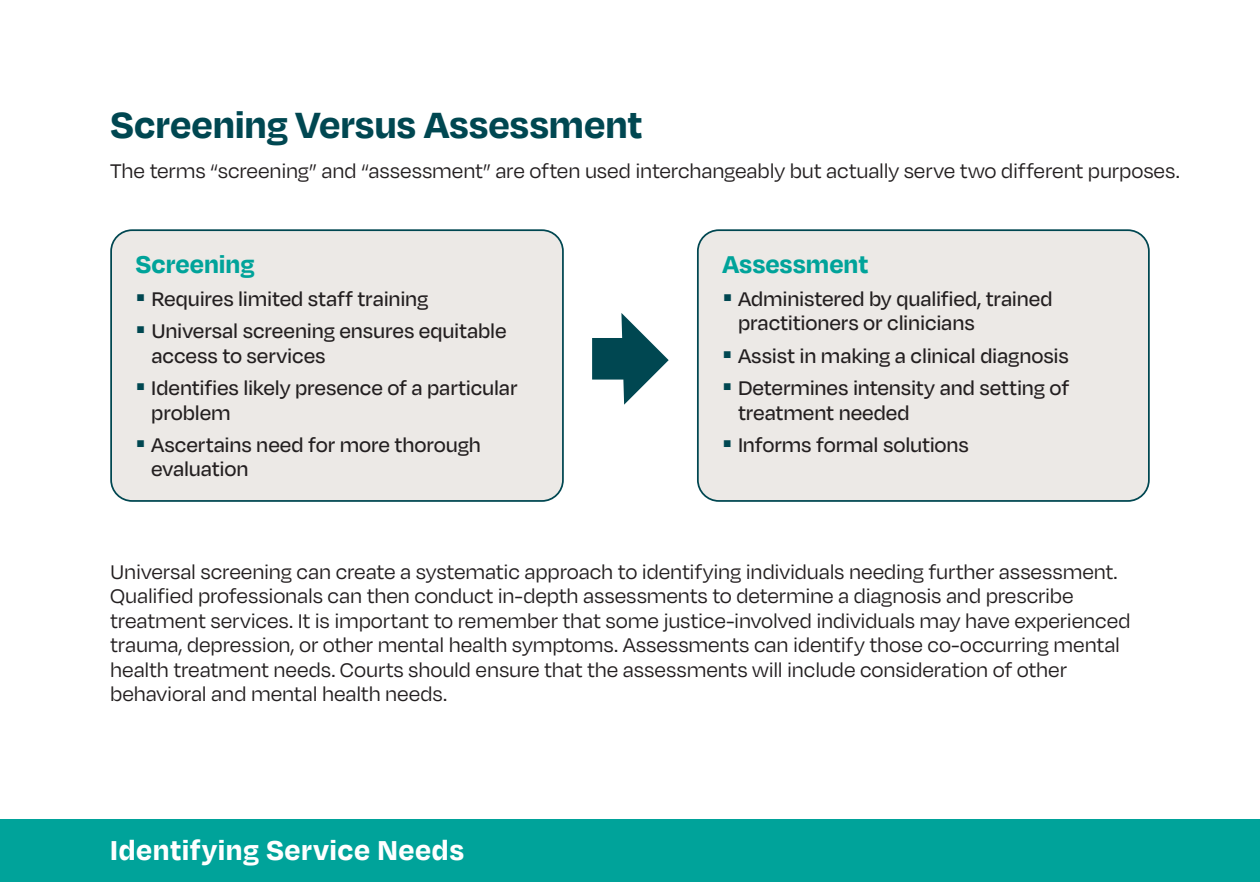
<style>
.page{position:relative;width:1260px;height:882px;background:#fff}
.page>*{position:absolute;margin:0;border:0;box-sizing:border-box;transform-origin:0 0}
.t1{font:700 42px "Degular";letter-spacing:-.005em;color:#004751}
.t2{font:700 31.5px "Degular";letter-spacing:.02em;color:#fff}
.t3{font:700 28px "Degular";color:#00a39a}
.t4{font:22.75px/24.5px "Degular";letter-spacing:-.005em;color:#231f20}
.t5{font:500 22.75px/32.4px "Degular";letter-spacing:-.005em;color:#231f20}
</style>
<div class="page">
<div style="left:0;top:819px;width:1260px;height:63px;background:#00a39a"></div>
<div style="left:111px;top:230px;width:452px;height:271px;background:#ece9e6;border-radius:21px"></div>
<div style="left:110px;top:229px;width:454px;height:273px;border:2px solid #004751;border-radius:21px"></div>
<div style="left:698px;top:230px;width:451px;height:271px;background:#ece9e6;border-radius:21px"></div>
<div style="left:697px;top:229px;width:453px;height:273px;border:2px solid #004751;border-radius:21px"></div>
<svg style="left:592px;top:313px;width:77px;height:92px"></svg>
<h1 class="t1" style="left:110px;top:99px;width:534px">Screening Versus Assessment</h1>
<p class="t4" style="left:110px;top:158px;width:1071px">The terms “screening” and “assessment” are often used interchangeably but actually serve two different purposes.</p>
<p class="t3" style="left:136px;top:247px;width:120px">Screening</p>
<p class="t5" style="left:151px;top:282px;width:357px">Requires limited staff training<br>Universal screening ensures equitable</p>
<p class="t5" style="left:151px;top:338px;width:368px">access to services<br>Identifies likely presence of a particular</p>
<p class="t5" style="left:151px;top:395px;width:331px">problem<br>Ascertains need for more thorough</p>
<p class="t5" style="left:151px;top:452px;width:99px">evaluation</p>
<p class="t3" style="left:722px;top:247px;width:148px">Assessment</p>
<p class="t5" style="left:738px;top:286px;width:316px;line-height:24.5px">Administered by qualified, trained practitioners or clinicians</p>
<p class="t5" style="left:738px;top:338px;width:333px">Assist in making a clinical diagnosis<br>Determines intensity and setting of</p>
<p class="t5" style="left:738px;top:395px;width:233px">treatment needed<br>Informs formal solutions</p>
<p class="t4" style="left:110px;top:559px;width:1022px">Universal screening can create a systematic approach to identifying individuals needing further assessment.<br>Qualified professionals can then conduct in-depth assessments to determine a diagnosis and prescribe treatment services. It is important to remember that some justice-involved individuals may have experienced trauma, depression, or other mental health symptoms. Assessments can identify those co-occurring mental health treatment needs. Courts should ensure that the assessments will include consideration of other behavioral and mental health needs.</p>
<h2 class="t2" style="left:110px;top:830px;width:355px">Identifying Service Needs</h2>
</div>
